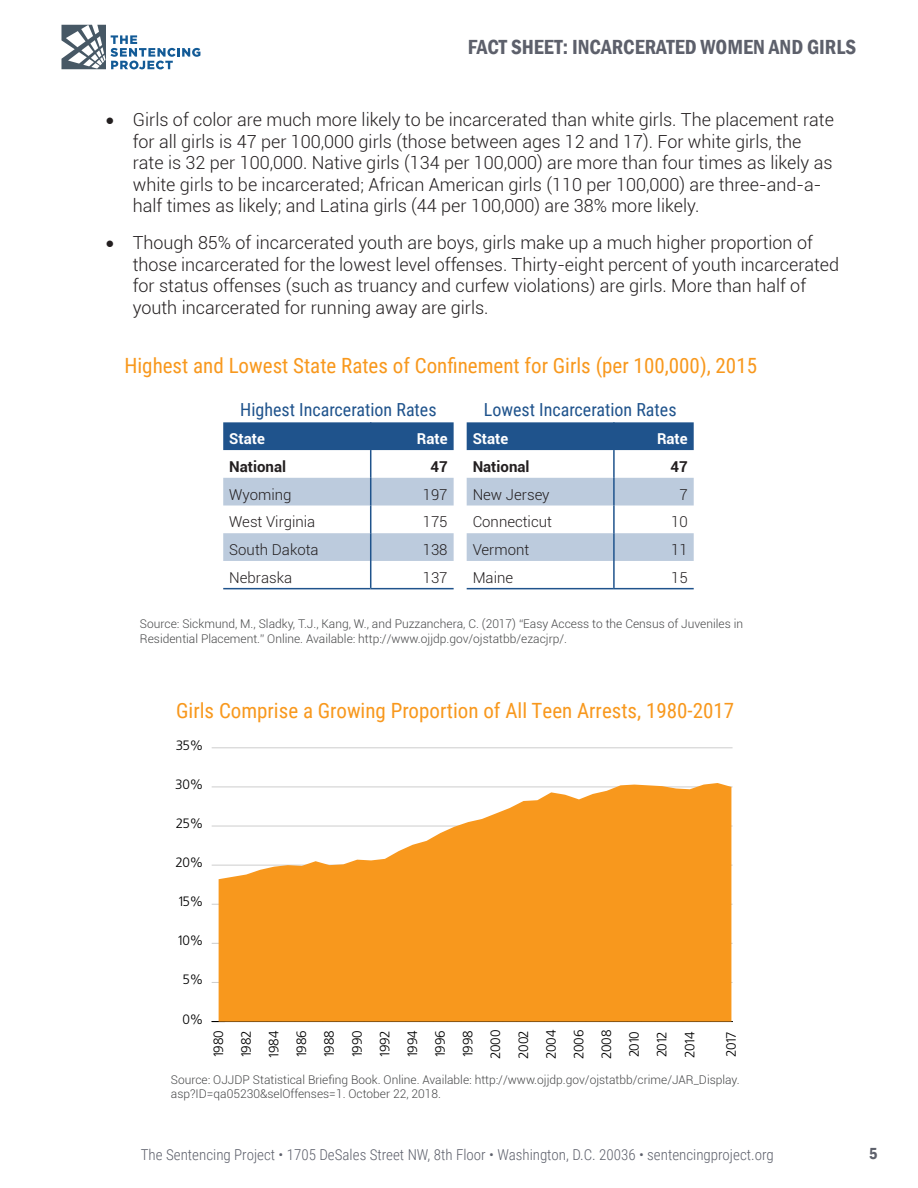
<style>
.page{position:relative;width:918px;height:1188px;background:#fff}
.page>*{position:absolute;margin:0;border:0;box-sizing:border-box;transform-origin:0 0}
.Heading_3{font:21px "Roboto Condensed";color:#f8981d}
.t1{font:600 condensed 21px "Franklin Gothic";color:#5d606b}
.t2{font:300 18px/21.6px "Roboto";color:#231f20}
.Heading_3-2{font:18px "Roboto Condensed";color:#1f538c}
.t3{font:600 condensed 16.5px "Franklin Gothic";color:#5d606b}
.t4{font:300 15px "Roboto Condensed";color:#5d606b}
.t5{font:300 15px "Roboto";color:#231f20}
.t6{font:700 15px "Roboto";color:#231f20}
.t7{font:700 15px "Roboto";color:#fff}
.t8{font:13.5px/27.8px "Bastardus Sans";color:#000}
.t9{font:13.5px "Bastardus Sans";letter-spacing:-.055em;color:#000}
.Source{font:300 12px/14.4px "Roboto";color:#464748}
</style>
<div class="page">
<svg style="left:61px;top:25px;width:139px;height:44px"></svg>
<div style="left:467px;top:422px;width:227px;height:28px;background:#1f538c"></div>
<svg style="left:467px;top:478px;width:227px;height:83px"></svg>
<hr style="left:613px;top:422px;width:2px;height:28px;background:#1f538c">
<hr style="left:613px;top:450px;width:2px;height:28px;background:#1f538c">
<hr style="left:613px;top:478px;width:2px;height:28px;background:#1f538c">
<hr style="left:613px;top:506px;width:2px;height:27px;background:#1f538c">
<hr style="left:613px;top:533px;width:2px;height:28px;background:#1f538c">
<hr style="left:613px;top:561px;width:2px;height:27px;background:#1f538c">
<hr style="left:467px;top:588px;width:147px;height:1px;background:#1f538c">
<hr style="left:614px;top:588px;width:80px;height:1px;background:#1f538c">
<svg style="left:223px;top:422px;width:231px;height:166px"></svg>
<hr style="left:223px;top:588px;width:148px;height:1px;background:#1f538c">
<hr style="left:371px;top:588px;width:83px;height:1px;background:#1f538c">
<hr style="left:212px;top:1021px;width:521px;height:1px;background:#000">
<hr style="left:212px;top:982px;width:521px;height:1px;background:#cdcdcd">
<hr style="left:212px;top:943px;width:521px;height:1px;background:#cdcdcd">
<hr style="left:212px;top:904px;width:521px;height:1px;background:#cdcdcd">
<hr style="left:212px;top:865px;width:521px;height:1px;background:#cdcdcd">
<hr style="left:212px;top:826px;width:521px;height:1px;background:#cdcdcd">
<hr style="left:212px;top:786px;width:521px;height:1px;background:#cdcdcd">
<hr style="left:212px;top:747px;width:521px;height:1px;background:#cdcdcd">
<svg style="left:219px;top:783px;width:512px;height:239px;fill:#f8981d"></svg>
<p class="t1" style="left:468px;top:33px;width:390px">FACT SHEET: INCARCERATED WOMEN AND GIRLS</p>
<p class="t2" style="left:133px;top:108px;width:703px;text-indent:-27px">• Girls of color are much more likely to be incarcerated than white girls. The placement rate for all girls is 47 per 100,000 girls (those between ages 12 and 17). For white girls, the rate is 32 per 100,000. Native girls (134 per 100,000) are more than four times as likely as white girls to be incarcerated; African American girls (110 per 100,000) are three-and-a&shy;half times as likely; and Latina girls (44 per 100,000) are 38% more likely.</p>
<p class="t2" style="left:133px;top:231px;width:708px;text-indent:-27px">• Though 85% of incarcerated youth are boys, girls make up a much higher proportion of those incarcerated for the lowest level offenses. Thirty-eight percent of youth incarcerated for status offenses (such as truancy and curfew violations) are girls. More than half of youth incarcerated for running away are girls.</p>
<p class="Heading_3" style="left:124px;top:351px;width:634px">Highest and Lowest State Rates of Confinement for Girls (per 100,000), 2015</p>
<p class="Heading_3-2" style="left:484px;top:397px;width:194px">Lowest Incarceration Rates</p>
<p class="t7" style="left:473px;top:428px;width:37px">State</p>
<p class="t7" style="left:657px;top:428px;width:32px">Rate</p>
<p class="t6" style="left:473px;top:456px;width:58px">National</p>
<p class="t6" style="left:671px;top:456px;width:19px">47</p>
<p class="t5" style="left:473px;top:484px;width:78px">New Jersey</p>
<p class="t5" style="left:679px;top:484px;width:10px">7</p>
<p class="t5" style="left:473px;top:512px;width:81px">Connecticut</p>
<p class="t5" style="left:671px;top:512px;width:18px">10</p>
<p class="t5" style="left:473px;top:539px;width:58px">Vermont</p>
<p class="t5" style="left:671px;top:539px;width:18px">11</p>
<p class="t5" style="left:473px;top:567px;width:42px">Maine</p>
<p class="t5" style="left:671px;top:567px;width:18px">15</p>
<p class="Heading_3-2" style="left:240px;top:397px;width:198px">Highest Incarceration Rates</p>
<p class="t7" style="left:229px;top:428px;width:37px">State</p>
<p class="t7" style="left:417px;top:428px;width:32px">Rate</p>
<p class="t6" style="left:229px;top:456px;width:58px">National</p>
<p class="t6" style="left:430px;top:456px;width:19px">47</p>
<p class="t5" style="left:229px;top:484px;width:64px">Wyoming</p>
<p class="t5" style="left:423px;top:484px;width:26px">197</p>
<p class="t5" style="left:229px;top:512px;width:88px">West Virginia</p>
<p class="t5" style="left:423px;top:512px;width:26px">175</p>
<p class="t5" style="left:229px;top:539px;width:91px">South Dakota</p>
<p class="t5" style="left:423px;top:539px;width:26px">138</p>
<p class="t5" style="left:229px;top:567px;width:64px">Nebraska</p>
<p class="t5" style="left:423px;top:567px;width:26px">137</p>
<p class="Source" style="left:140px;top:616px;width:605px">Source: Sickmund, M., Sladky, T.J., Kang, W., and Puzzanchera, C. (2017) “Easy Access to the Census of Juveniles in<br>Residential Placement.” Online. Available: http://www.ojjdp.gov/ojstatbb/ezacjrp/.</p>
<p class="Heading_3" style="left:176px;top:696px;width:560px">Girls Comprise a Growing Proportion of All Teen Arrests, 1980-2017</p>
<p class="t9" style="left:176px;top:737px;width:29px">35%</p>
<p class="t9" style="left:175px;top:776px;width:30px">30%</p>
<p class="t9" style="left:176px;top:816px;width:29px">25%</p>
<p class="t9" style="left:176px;top:855px;width:29px">20%</p>
<p class="t9" style="left:177px;top:894px;width:28px">15%</p>
<p class="t9" style="left:177px;top:933px;width:28px">10%</p>
<p class="t9" style="left:182px;top:972px;width:23px">5%</p>
<p class="t9" style="left:182px;top:1011px;width:23px">0%</p>
<p class="t8" style="left:204px;top:1059px;width:31px;rotate:-90deg">1980<br>1982<br>1984<br>1986<br>1988<br>1990<br>1992<br>1994<br>1996<br>1998<br>2000<br>2002<br>2004<br>2006<br>2008<br>2010<br>2012<br>2014</p>
<p class="t9" style="left:723px;top:1057px;width:27px;rotate:-90deg">2017</p>
<p class="Source" style="left:171px;top:1072px;width:570px">Source: OJJDP Statistical Briefing Book. Online. Available: http://www.ojjdp.gov/ojstatbb/crime/JAR_Display. asp?ID=qa05230&amp;selOffenses=1. October 22, 2018.</p>
<p class="t4" style="left:141px;top:1144px;width:634px">The Sentencing Project • 1705 DeSales Street NW, 8th Floor • Washington, D.C. 20036 • sentencingproject.org</p>
<p class="t3" style="left:869px;top:1143px;width:10px">5</p>
</div>
